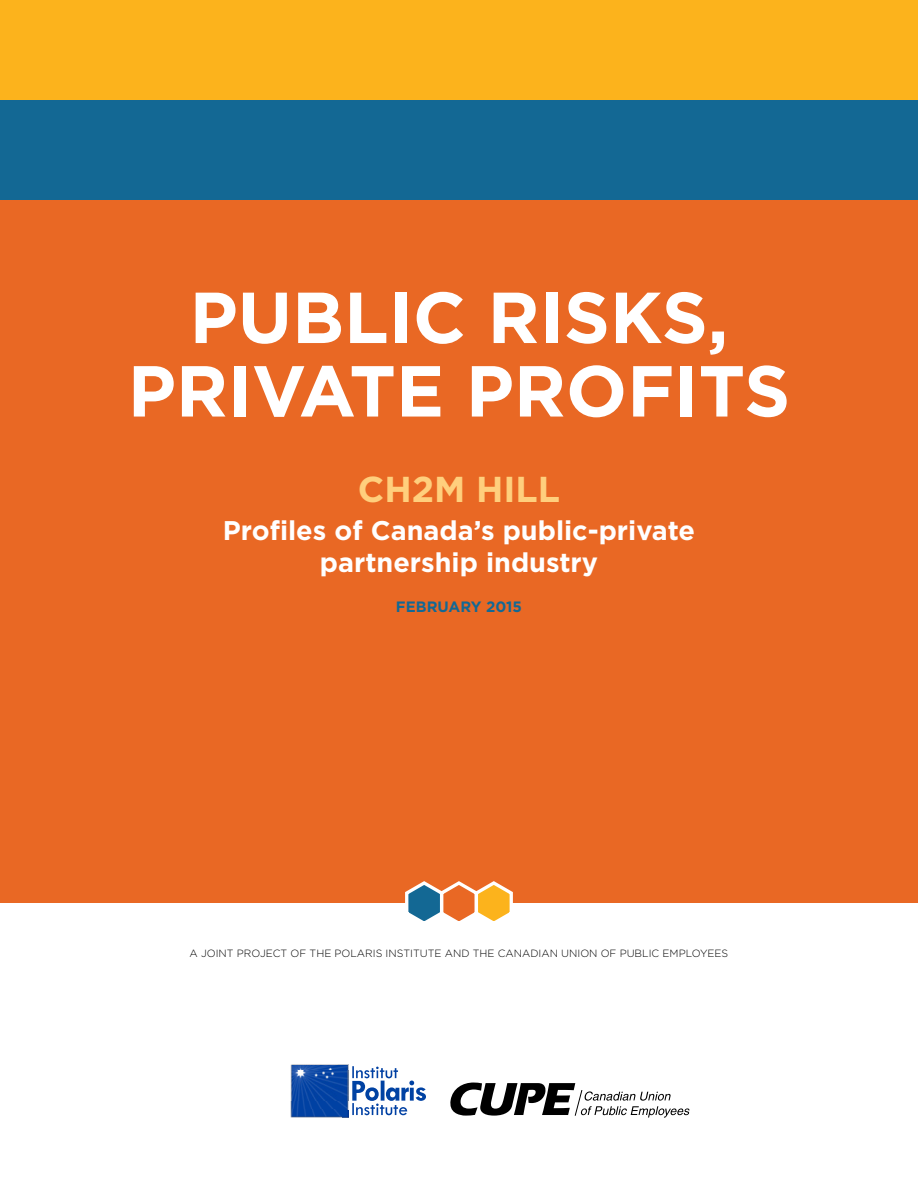
<style>
.page{position:relative;width:918px;height:1188px;background:#fff}
.page>*{position:absolute;margin:0;border:0;box-sizing:border-box;transform-origin:0 0}
.t1{font:700 72px/73.5px "Gotham";color:#fff;text-align:center}
.t2{font:700 36px "Gotham";color:#ffcf7d}
.t3{font:700 27px/31.5px "Gotham";color:#fff;text-align:center}
.t4{font:700 15px "Gotham";color:#136894}
.t5{font:300 10.5px "Gotham";color:#000}
</style>
<div class="page">
<div style="left:0;top:0;width:918px;height:100px;background:#fcb31c"></div>
<div style="left:0;top:100px;width:918px;height:100px;background:#136894"></div>
<div style="left:0;top:200px;width:918px;height:703px;background:#e96824"></div>
<svg style="left:450px;top:1083px;width:240px;height:35px"></svg>
<svg style="left:405px;top:881px;width:108px;height:40px"></svg>
<svg style="left:352px;top:1066px;width:74px;height:49px"></svg>
<img style="left:291px;top:1064px;width:47px;height:1px">
<img style="left:291px;top:1065px;width:58px;height:45px">
<img style="left:291px;top:1110px;width:50px;height:8px">
<p class="t1" style="left:128px;top:279px;width:664px">PUBLIC RISKS,<br>PRIVATE PROFITS</p>
<p class="t2" style="left:358px;top:468px;width:204px">CH2M HILL</p>
<p class="t3" style="left:223px;top:514px;width:474px">Profiles of Canada’s public-private partnership industry</p>
<p class="t4" style="left:396px;top:598px;width:128px">FEBRUARY 2015</p>
<p class="t5" style="left:190px;top:947px;width:540px">A JOINT PROJECT OF THE POLARIS INSTITUTE AND THE CANADIAN UNION OF PUBLIC EMPLOYEES</p>
</div>
